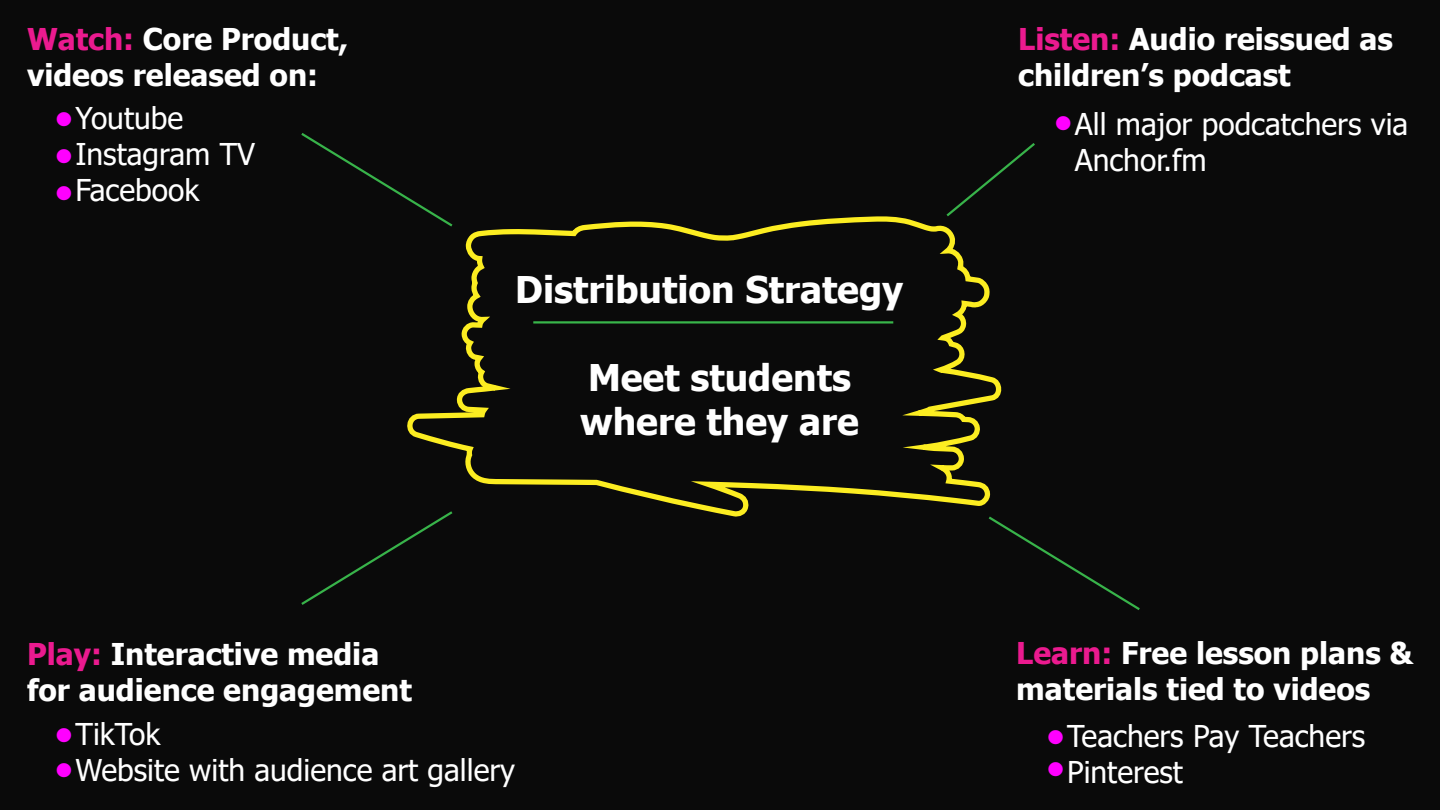
<style>
.page{position:relative;width:1440px;height:810px;background:#0a0a0a}
.page>*{position:absolute;margin:0;border:0;box-sizing:border-box;transform-origin:0 0}
.t1{font:700 36.75px/44.1px "Tahoma";color:#fff}
.t2{font:700 30px/36px "Tahoma";color:#fff}
.t3{font:30px/36px "Tahoma";color:#fff}
.t4{font:700 30px "Tahoma";color:#f0f}
.s1{color:#eb1a8f}
.s2{font-weight:700;color:#f0f}
</style>
<div class="page">
<svg style="left:407px;top:216px;width:595px;height:301px"></svg>
<hr style="left:533px;top:321px;width:360px;height:3px;background:#38b54a">
<svg style="left:301px;top:133px;width:154px;height:96px"></svg>
<svg style="left:944px;top:143px;width:91px;height:76px"></svg>
<svg style="left:986px;top:514px;width:154px;height:96px"></svg>
<svg style="left:301px;top:509px;width:154px;height:96px"></svg>
<p class="t2" style="left:27px;top:22px;width:323px"><span class="s1">Watch:</span> Core Product, videos released on:</p>
<p class="t3" style="left:55px;top:102px;width:130px"><span class="s2">•</span>Youtube</p>
<p class="t3" style="left:76px;top:138px;width:181px;text-indent:-21px"><span class="s2">•</span>Instagram TV<br>Facebook</p>
<p class="t4" style="left:55px;top:171px;width:21px">•</p>
<p class="t1" style="left:515px;top:269px;width:390px">Distribution Strategy</p>
<p class="t1" style="left:580px;top:357px;width:280px">Meet students where they are</p>
<p class="t2" style="left:1018px;top:22px;width:376px"><span class="s1">Listen:</span> Audio reissued as children’s podcast</p>
<p class="t4" style="left:1054px;top:101px;width:21px">•</p>
<p class="t3" style="left:1075px;top:108px;width:335px">All major podcatchers via<br>Anchor.fm</p>
<p class="t2" style="left:27px;top:638px;width:386px"><span class="s1">Play:</span> Interactive media for audience engagement</p>
<p class="t2" style="left:1016px;top:637px;width:398px"><span class="s1">Learn:</span> Free lesson plans &amp; materials tied to videos</p>
<p class="t3" style="left:55px;top:717px;width:108px"><span class="s2">•</span>TikTok</p>
<p class="t3" style="left:55px;top:753px;width:462px"><span class="s2">•</span>Website with audience art gallery</p>
<p class="t3" style="left:1067px;top:720px;width:300px;text-indent:-21px"><span class="s2">•</span>Teachers Pay Teachers<br>Pinterest</p>
<p class="t4" style="left:1046px;top:747px;width:21px">•</p>
</div>
